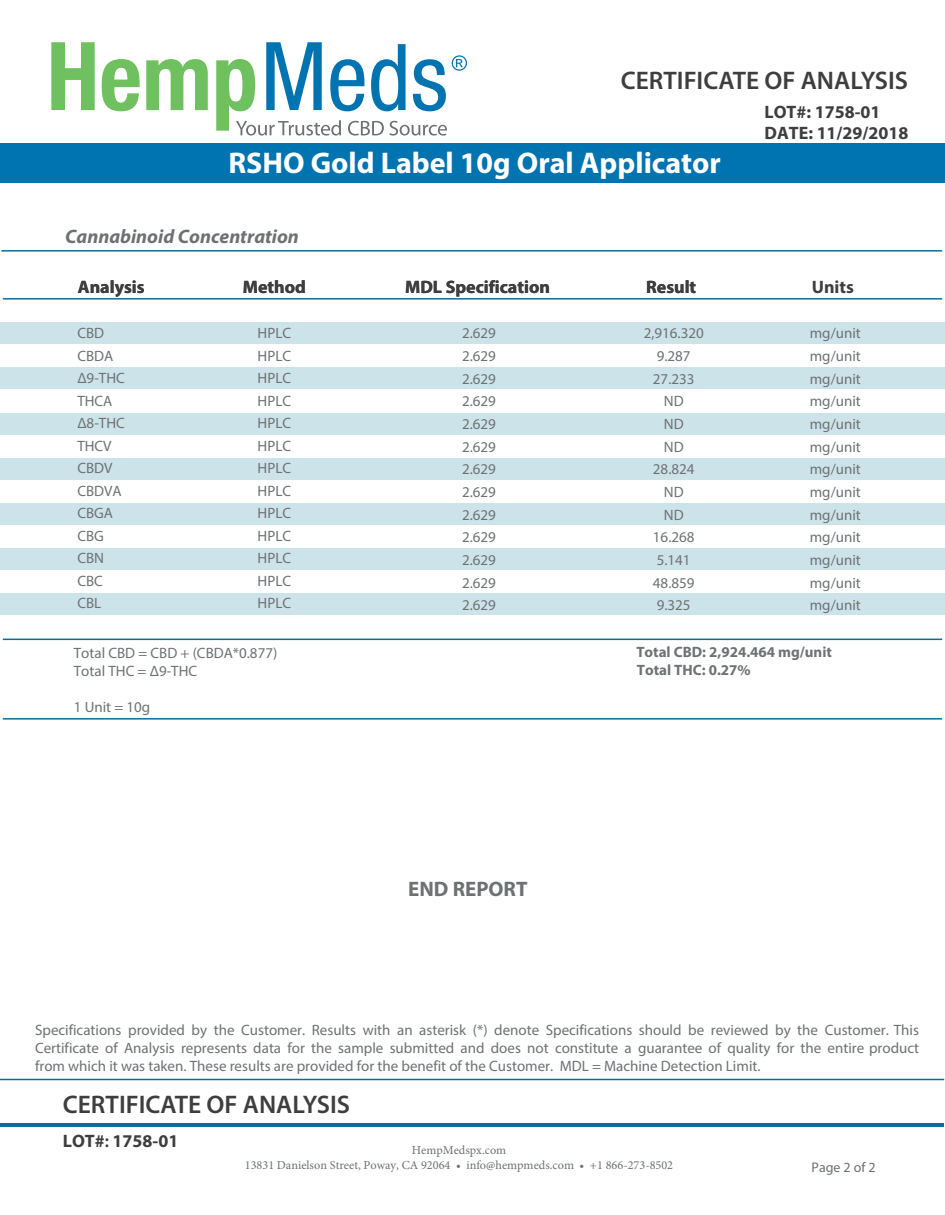
<style>
.page{position:relative;width:945px;height:1215px;background:#fff}
.page>*{position:absolute;margin:0;border:0;box-sizing:border-box;transform-origin:0 0}
.t1{font:700 30px "Myriad Pro";color:#fff}
.t2{font:600 25.5px "Myriad Pro";color:#3e3e3f}
.t3{font:700 21px "Myriad Pro";color:#6e7173}
.t4{font:italic 700 19.5px "Myriad Pro";color:#6e7173}
.t5{font:700 18px/20.7px "Myriad Pro";color:#3e3e3f}
.t6{font:15px/22.6px "Myriad Pro";color:#6e7274;text-align:justify}
.t7{font:15px/18.3px "Myriad Pro";color:#6e7173;text-align:justify}
.t8{font:700 15px/18px "Myriad Pro";color:#6e7274}
.t9{font:13.95px "Myriad Pro";color:#6d7072}
.t10{font:12.3px/15px "Minion Pro";color:#6d7072;text-align:center}
.s1{font-weight:600}
</style>
<div class="page">
<hr style="left:0;top:1123px;width:943px;height:4px;background:#007297">
<div style="left:0;top:322px;width:945px;height:22px;background:#cde3ea"></div>
<div style="left:0;top:367px;width:945px;height:22px;background:#cde3ea"></div>
<div style="left:0;top:458px;width:945px;height:22px;background:#cde3ea"></div>
<div style="left:0;top:413px;width:945px;height:22px;background:#cde3ea"></div>
<div style="left:0;top:503px;width:945px;height:22px;background:#cde3ea"></div>
<div style="left:0;top:548px;width:945px;height:22px;background:#cde3ea"></div>
<div style="left:0;top:593px;width:945px;height:22px;background:#cde3ea"></div>
<hr style="left:1px;top:250px;width:941px;height:2px;background:#007297">
<hr style="left:0;top:1079px;width:944px;height:1px;background:#007297">
<svg style="left:51px;top:42px;width:44px;height:68px"></svg>
<svg style="left:102px;top:59px;width:38px;height:52px"></svg>
<svg style="left:146px;top:59px;width:62px;height:51px"></svg>
<svg style="left:216px;top:42px;width:251px;height:94px"></svg>
<div style="left:0;top:143px;width:945px;height:40px;background:#0073b1"></div>
<hr style="left:3px;top:298px;width:939px;height:2px;background:#007297">
<hr style="left:3px;top:639px;width:939px;height:1px;background:#007297">
<hr style="left:3px;top:718px;width:939px;height:2px;background:#007297">
<h2 class="t2" style="left:621px;top:65px;width:289px">CERTIFICATE OF ANALYSIS</h2>
<h1 class="t1" style="left:228px;top:143px;width:494px">RSHO Gold Label 10g Oral Applicator</h1>
<h3 class="t4" style="left:65px;top:224px;width:235px">Cannabinoid Concentration</h3>
<p class="t5" style="left:765px;top:101px;width:145px">LOT#: 1758-01<br>DATE: 11/29/2018</p>
<p class="t5" style="left:78px;top:276px;width:68px">Analysis</p>
<p class="t5" style="left:243px;top:276px;width:64px">Method</p>
<p class="t5" style="left:405px;top:276px;width:146px">MDL Specification</p>
<p class="t5" style="left:646px;top:276px;width:52px">Result</p>
<p class="t5" style="left:812px;top:276px;width:44px">Units</p>
<p class="t5" style="left:78px;top:276px;width:68px">Analysis</p>
<p class="t6" style="left:77px;top:322px;width:49px;text-align:left">CBD<br>CBDA<br>Δ9-THC<br>THCA<br>Δ8-THC<br>THCV<br>CBDV<br>CBDVA<br>CBGA<br>CBG<br>CBN<br>CBC<br>CBL</p>
<p class="t6" style="left:258px;top:322px;width:35px">HPLC HPLC HPLC HPLC HPLC HPLC HPLC HPLC HPLC HPLC HPLC HPLC HPLC</p>
<p class="t6" style="left:462px;top:322px;width:35px">2.629<br>2.629<br>2.629<br>2.629<br>2.629<br>2.629<br>2.629<br>2.629<br>2.629<br>2.629<br>2.629<br>2.629<br>2.629</p>
<p class="t6" style="left:644px;top:322px;width:62px;text-align:center">2,916.320<br>9.287<br>27.233<br>ND<br>ND<br>ND<br>28.824<br>ND<br>ND<br>16.268<br>5.141<br>48.859<br>9.325</p>
<p class="t6" style="left:810px;top:322px;width:53px">mg/unit mg/unit mg/unit mg/unit mg/unit mg/unit mg/unit mg/unit mg/unit mg/unit mg/unit mg/unit mg/unit</p>
<p class="t6" style="left:74px;top:644px;width:205px;line-height:18px">Total CBD = CBD + (CBDA*0.877)<br>Total THC = Δ9-THC</p>
<p class="t6" style="left:74px;top:695px;width:78px">1 Unit = 10g</p>
<h3 class="t3" style="left:408px;top:875px;width:121px">END REPORT</h3>
<p class="t8" style="left:636px;top:643px;width:197px">Total CBD: 2,924.464 mg/unit<br>Total THC: 0.27%</p>
<p class="t7" style="left:35px;top:1020px;width:886px">Specifications provided by the Customer. Results with an asterisk (*) denote Specifications should be reviewed by the Customer. This Certificate of Analysis represents data for the sample submitted and does not constitute a guarantee of quality for the entire product from which it was taken. These results are provided for the benefit of the Customer. MDL = Machine Detection Limit.</p>
<h2 class="t2" style="left:63px;top:1088px;width:289px">CERTIFICATE OF ANALYSIS</h2>
<p class="t5" style="left:63px;top:1130px;width:117px">LOT#<span class="s1">:</span> 1758-01</p>
<p class="t10" style="left:245px;top:1143px;width:430px">HempMedspx.com<br>13831 Danielson Street, Poway, CA 92064 • info@hempmeds.com • +1 866-273-8502</p>
<p class="t9" style="left:812px;top:1159px;width:66px">Page 2 of 2</p>
</div>
